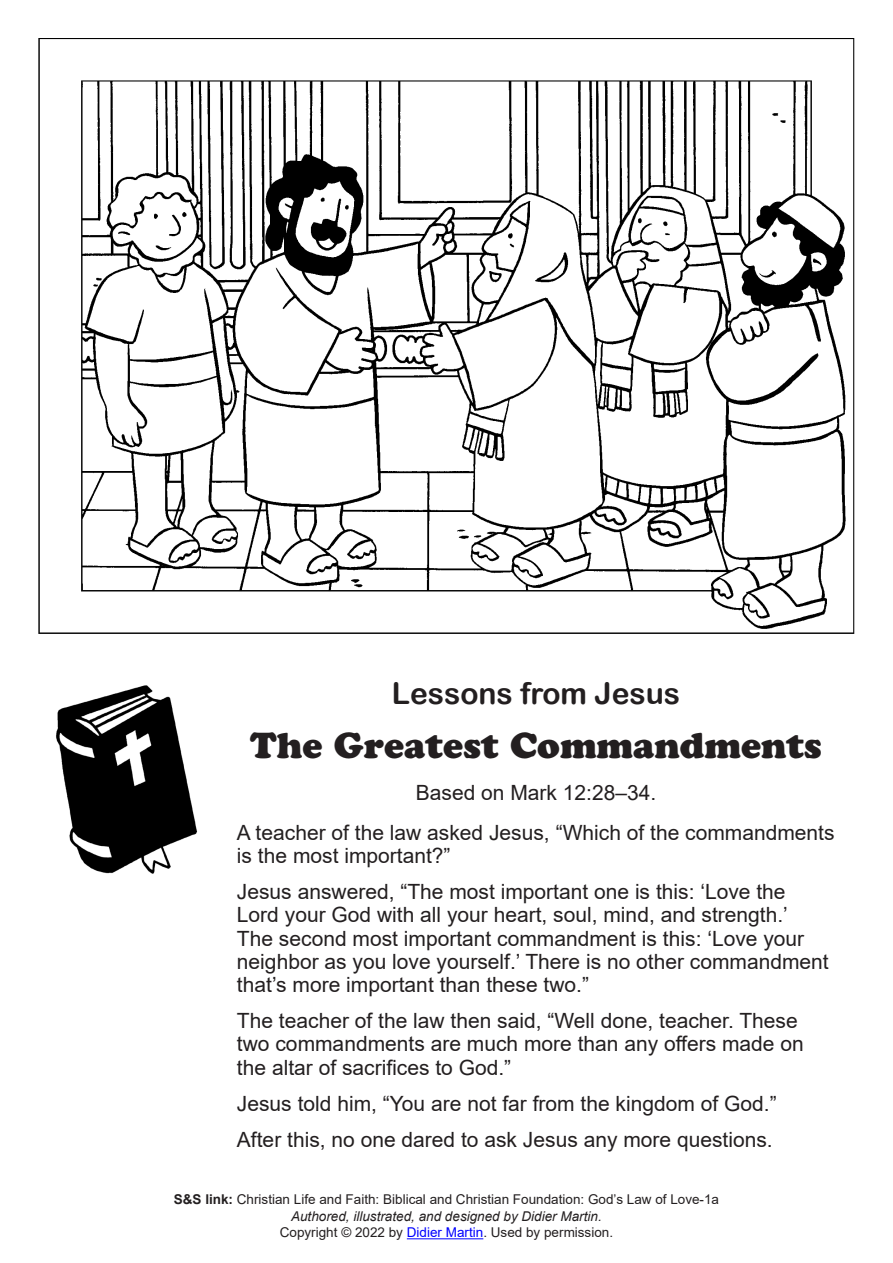
<style>
.page{position:relative;width:893px;height:1263px;background:#fff}
.page>*{position:absolute;margin:0;border:0;box-sizing:border-box;transform-origin:0 0}
.t1{font:36px "Cooper Black Std";color:#231f20}
.t2{font:30px "Arial Rounded MT Bold";color:#231f20}
.t3{font:21px/23.2px "Arial";color:#231f20}
.t4{font:13.5px/16.5px "Arial";color:#231f20;text-align:center}
.s1{font-weight:700}
.s2{font-style:italic}
.s3{color:#00f}
</style>
<div class="page">
<img style="left:38px;top:39px;width:817px;height:595px">
<img style="left:56px;top:685px;width:141px;height:189px">
<hr style="left:407px;top:1238px;width:76px;height:1px;background:#00f">
<h2 class="t2" style="left:392px;top:676px;width:290px">Lessons from Jesus</h2>
<h1 class="t1" style="left:250px;top:724px;width:573px">The Greatest Commandments</h1>
<p class="t3" style="left:237px;top:773px;width:599px;line-height:39.8px;text-align:center">Based on Mark 12:28–34.<br>A teacher of the law asked Jesus, “Which of the commandments</p>
<p class="t3" style="left:237px;top:837px;width:550px;line-height:36px">is the most important?”<br>Jesus answered, “The most important one is this: ‘Love the</p>
<p class="t3" style="left:237px;top:903px;width:593px">Lord your God with all your heart, soul, mind, and strength.’ The second most important commandment is this: ‘Love your neighbor as you love yourself.’ There is no other commandment that’s more important than these two.”</p>
<p class="t3" style="left:237px;top:1009px;width:568px">The teacher of the law then said, “Well done, teacher. These two commandments are much more than any offers made on the altar of sacrifices to God.”</p>
<p class="t3" style="left:237px;top:1085px;width:541px;line-height:36px">Jesus told him, “You are not far from the kingdom of God.”<br>After this, no one dared to ask Jesus any more questions.</p>
<p class="t4" style="left:174px;top:1191px;width:547px"><span class="s1">S&amp;S link:</span> Christian Life and Faith: Biblical and Christian Foundation: God’s Law of Love-1a<br><span class="s2">Authored, illustrated, and designed by Didier Martin.<br></span>Copyright © 2022 by <span class="s3">Didier Martin</span>. Used by permission.</p>
</div>
